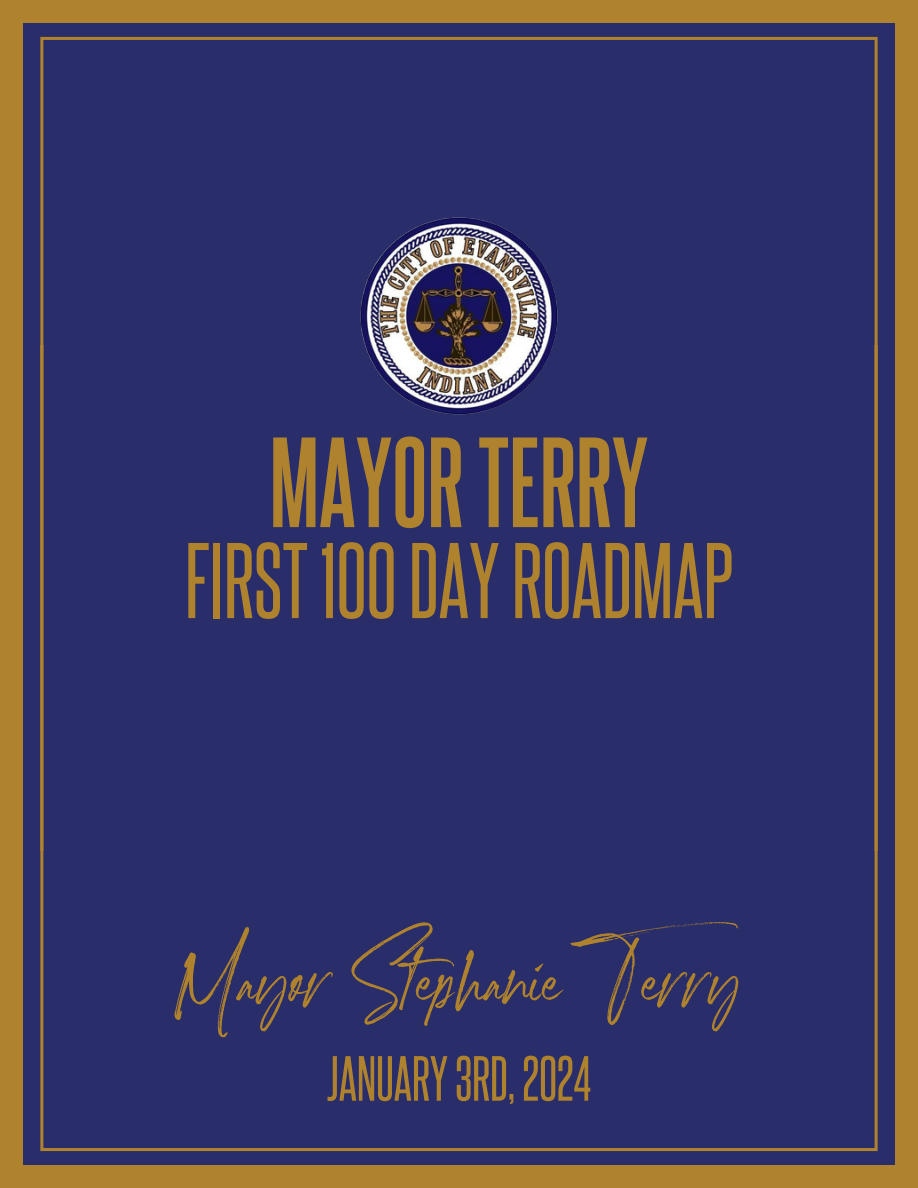
<style>
.page{position:relative;width:918px;height:1188px;background:#fff}
.page>*{position:absolute;margin:0;border:0;box-sizing:border-box;transform-origin:0 0}
.t1{font:700 108.9px "Steelfish Rg";color:#af822d}
.t2{font:91.35px "Steelfish Rg";color:#af822d}
.t3{font:71.55px "Marquette";color:#af822d}
.t4{font:54.15px "Steelfish Rg";color:#af822d}
</style>
<div class="page">
<svg style="left:6px;top:6px;width:898px;height:340px;background:#363564"></svg>
<div style="left:6px;top:346px;width:898px;height:827px;background:#292d6a"></div>
<img style="left:361px;top:218px;width:196px;height:196px;border-radius:50%">
<div style="left:0;top:0;width:6px;height:1188px;background:#af822d"></div>
<div style="left:904px;top:0;width:14px;height:1188px;background:#af822d"></div>
<div style="left:0;top:0;width:918px;height:6px;background:#af822d"></div>
<div style="left:0;top:1173px;width:918px;height:15px;background:#af822d"></div>
<p class="t1" style="left:270px;top:413px;width:380px">MAYORTERRY</p>
<p class="t2" style="left:185px;top:522px;width:550px">FIRST100DAYROADMAP</p>
<p class="t3" style="left:176px;top:952px;width:579px">Mayor Stephanie Terry</p>
<p class="t4" style="left:327px;top:1044px;width:266px">JANUARY3RD,2024</p>
</div>
